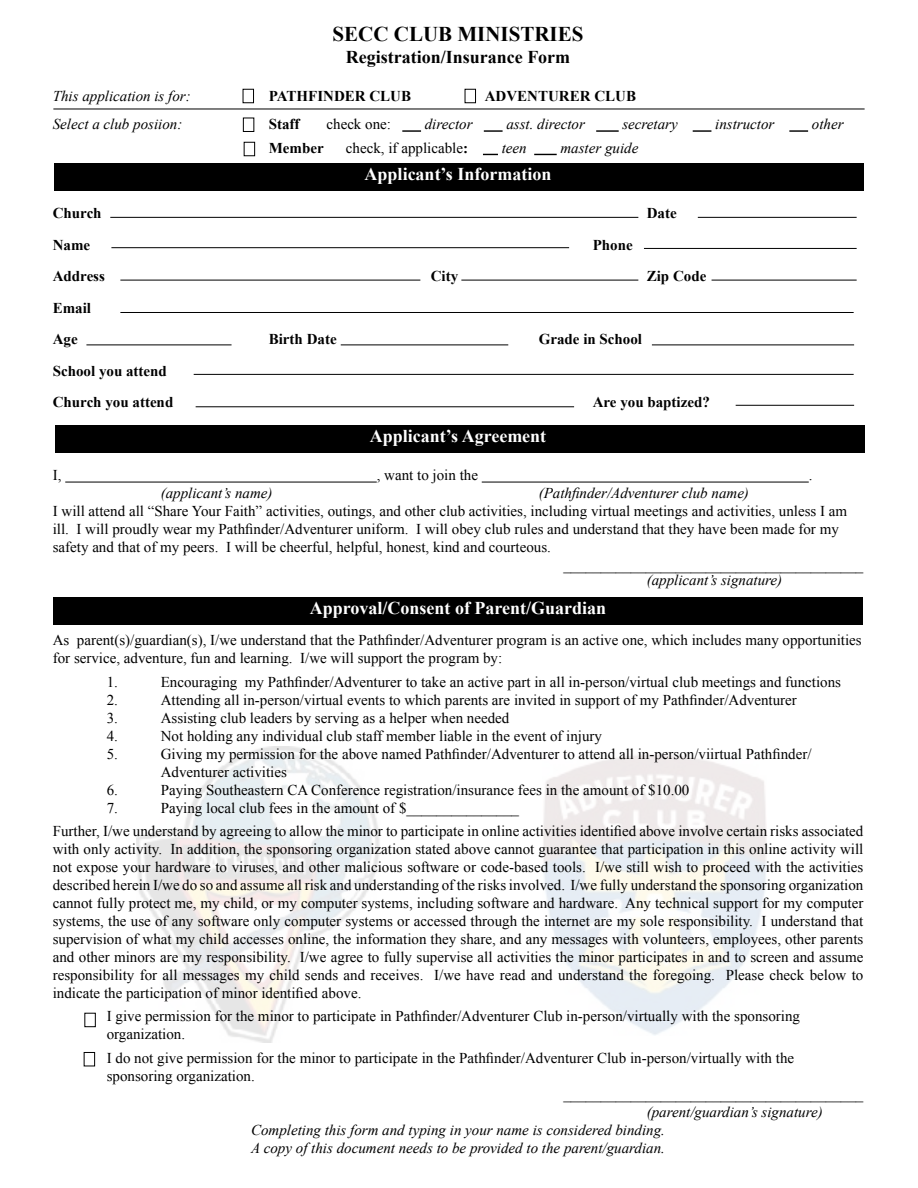
<style>
.page{position:relative;width:918px;height:1188px;background:#fff}
.page>*{position:absolute;margin:0;border:0;box-sizing:border-box;transform-origin:0 0}
.t1{font:700 21px "Times New Roman";color:#000}
.t2{font:700 18px "Times New Roman";color:#fff}
.t3{font:700 18px "Times New Roman";color:#000}
.t4{font:15px/18px "Times New Roman";color:#000}
.t5{font:italic 15px/18px "Times New Roman";color:#000}
.t6{font:700 15px/31.5px "Times New Roman";color:#000}
.s1{font-weight:700}
</style>
<div class="page">
<div style="left:53px;top:597px;width:810px;height:27px;background:#000"></div>
<div style="left:55px;top:425px;width:810px;height:27px;background:#000"></div>
<div style="left:54px;top:163px;width:810px;height:27px;background:#000"></div>
<img style="left:137px;top:746px;width:244px;height:297px">
<div style="left:243px;top:89px;width:11px;height:14px;border:1px solid #000"></div>
<div style="left:465px;top:89px;width:11px;height:14px;border:1px solid #000"></div>
<svg style="left:402px;top:130px;width:19px;height:2px"></svg>
<svg style="left:484px;top:130px;width:19px;height:2px"></svg>
<hr style="left:596px;top:130px;width:23px;height:2px;background:#000">
<svg style="left:693px;top:130px;width:18px;height:2px"></svg>
<svg style="left:789px;top:130px;width:19px;height:2px"></svg>
<svg style="left:483px;top:154px;width:15px;height:1px"></svg>
<svg style="left:534px;top:154px;width:23px;height:1px"></svg>
<hr style="left:65px;top:482px;width:312px;height:1px;background:#000">
<hr style="left:482px;top:482px;width:327px;height:1px;background:#000">
<hr style="left:53px;top:109px;width:812px;height:1px;background:#000">
<div style="left:243px;top:118px;width:11px;height:14px;border:1px solid #000"></div>
<div style="left:244px;top:142px;width:11px;height:14px;border:1px solid #000"></div>
<hr style="left:110px;top:217px;width:528px;height:1px;background:#000">
<hr style="left:698px;top:217px;width:159px;height:1px;background:#000">
<hr style="left:111px;top:247px;width:458px;height:1px;background:#000">
<hr style="left:644px;top:248px;width:213px;height:1px;background:#000">
<hr style="left:120px;top:280px;width:300px;height:1px;background:#000">
<hr style="left:461px;top:280px;width:177px;height:1px;background:#000">
<hr style="left:712px;top:280px;width:145px;height:1px;background:#000">
<hr style="left:120px;top:312px;width:734px;height:1px;background:#000">
<hr style="left:86px;top:345px;width:146px;height:1px;background:#000">
<hr style="left:341px;top:345px;width:167px;height:1px;background:#000">
<hr style="left:652px;top:345px;width:202px;height:1px;background:#000">
<hr style="left:194px;top:374px;width:660px;height:1px;background:#000">
<hr style="left:196px;top:406px;width:378px;height:1px;background:#000">
<hr style="left:736px;top:405px;width:118px;height:1px;background:#000">
<div style="left:84px;top:1013px;width:12px;height:14px;border:1px solid #000"></div>
<div style="left:84px;top:1052px;width:11px;height:14px;border:1px solid #000"></div>
<h1 class="t1" style="left:333px;top:20px;width:252px">SECC CLUB MINISTRIES</h1>
<p class="t3" style="left:346px;top:44px;width:226px">Registration/Insurance Form</p>
<p class="t5" style="left:53px;top:87px;width:139px">This application is for:</p>
<p class="t6" style="left:269px;top:80px;width:144px">PATHFINDER CLUB</p>
<p class="t6" style="left:485px;top:80px;width:153px">ADVENTURER CLUB</p>
<p class="t5" style="left:53px;top:115px;width:131px">Select a club posiion:</p>
<p class="t6" style="left:269px;top:108px;width:32px">Staff</p>
<p class="t4" style="left:327px;top:115px;width:66px">check one:</p>
<p class="t5" style="left:425px;top:115px;width:49px">director</p>
<p class="t5" style="left:506px;top:115px;width:80px">asst. director</p>
<p class="t5" style="left:622px;top:115px;width:57px">secretary</p>
<p class="t5" style="left:715px;top:115px;width:61px">instructor</p>
<p class="t5" style="left:812px;top:115px;width:33px">other</p>
<p class="t6" style="left:269px;top:132px;width:56px">Member</p>
<p class="t4" style="left:346px;top:139px;width:124px">check, if applicable<span class="s1">:</span></p>
<p class="t5" style="left:502px;top:138px;width:26px">teen</p>
<p class="t5" style="left:560px;top:138px;width:79px">master guide</p>
<p class="t2" style="left:365px;top:161px;width:188px">Applicant’s Information</p>
<p class="t6" style="left:53px;top:197px;width:50px">Church</p>
<p class="t6" style="left:647px;top:197px;width:31px">Date</p>
<p class="t6" style="left:53px;top:228px;width:39px">Name</p>
<p class="t6" style="left:593px;top:228px;width:42px">Phone</p>
<p class="t6" style="left:53px;top:260px;width:54px">Address</p>
<p class="t6" style="left:431px;top:260px;width:29px">City</p>
<p class="t6" style="left:647px;top:260px;width:61px">Zip Code</p>
<p class="t6" style="left:53px;top:291px;width:40px">Email<br>Age</p>
<p class="t6" style="left:269px;top:323px;width:69px">Birth Date</p>
<p class="t6" style="left:539px;top:323px;width:105px">Grade in School</p>
<p class="t6" style="left:53px;top:354px;width:122px">School you attend<br>Church you attend</p>
<p class="t2" style="left:370px;top:424px;width:178px">Applicant’s Agreement</p>
<p class="t6" style="left:593px;top:386px;width:119px">Are you baptized?</p>
<p class="t4" style="left:53px;top:466px;width:10px">I,</p>
<p class="t4" style="left:377px;top:466px;width:103px">, want to join the</p>
<p class="t4" style="left:809px;top:466px;width:5px">.</p>
<p class="t5" style="left:161px;top:484px;width:113px">(applicant’s name)</p>
<p class="t5" style="left:539px;top:484px;width:212px">(Pathfinder/Adventurer club name)</p>
<p class="t4" style="left:53px;top:502px;width:796px">I will attend all “Share Your Faith” activities, outings, and other club activities, including virtual meetings and activities, unless I am</p>
<p class="t4" style="left:53px;top:520px;width:788px">ill. I will proudly wear my Pathfinder/Adventurer uniform. I will obey club rules and understand that they have been made for my</p>
<p class="t4" style="left:53px;top:538px;width:500px">safety and that of my peers. I will be cheerful, helpful, honest, kind and courteous.</p>
<p class="t4" style="left:563px;top:556px;width:301px">________________________________________</p>
<p class="t5" style="left:647px;top:570px;width:137px">(applicant’s signature)</p>
<p class="t2" style="left:310px;top:595px;width:298px">Approval/Consent of Parent/Guardian</p>
<p class="t4" style="left:53px;top:631px;width:811px">As parent(s)/guardian(s), I/we understand that the Pathfinder/Adventurer program is an active one, which includes many opportunities for service, adventure, fun and learning. I/we will support the program by:</p>
<p class="t4" style="left:107px;top:672px;width:13px">1.</p>
<p class="t4" style="left:161px;top:672px;width:682px">Encouraging my Pathfinder/Adventurer to take an active part in all in-person/virtual club meetings and functions</p>
<p class="t4" style="left:107px;top:690px;width:13px">2.</p>
<p class="t4" style="left:161px;top:690px;width:638px">Attending all in-person/virtual events to which parents are invited in support of my Pathfinder/Adventurer</p>
<p class="t4" style="left:107px;top:708px;width:13px">3.</p>
<p class="t4" style="left:161px;top:708px;width:350px">Assisting club leaders by serving as a helper when needed</p>
<p class="t4" style="left:107px;top:726px;width:13px">4.</p>
<p class="t4" style="left:161px;top:726px;width:443px">Not holding any individual club staff member liable in the event of injury</p>
<p class="t4" style="left:107px;top:744px;width:13px">5.</p>
<p class="t4" style="left:161px;top:744px;width:652px">Giving my permission for the above named Pathfinder/Adventurer to attend all in-person/viirtual Pathfinder/<br>Adventurer activities</p>
<p class="t4" style="left:107px;top:780px;width:13px">6.</p>
<p class="t4" style="left:161px;top:780px;width:530px">Paying Southeastern CA Conference registration/insurance fees in the amount of $10.00</p>
<p class="t4" style="left:107px;top:798px;width:13px">7.</p>
<p class="t4" style="left:53px;top:796px;width:812px;line-height:23.4px;text-indent:108px">Paying local club fees in the amount of $_______________<br>Further, I/we understand by agreeing to allow the minor to participate in online activities identified above involve certain risks associated</p>
<p class="t4" style="left:53px;top:840px;width:812px;text-align:justify">with only activity. In addition, the sponsoring organization stated above cannot guarantee that participation in this online activity will not expose your hardware to viruses, and other malicious software or code-based tools. I/we still wish to proceed with the activities described herein I/we do so and assume all risk and understanding of the risks involved. I/we fully understand the sponsoring organization cannot fully protect me, my child, or my computer systems, including software and hardware. Any technical support for my computer systems, the use of any software only computer systems or accessed through the internet are my sole responsibility. I understand that supervision of what my child accesses online, the information they share, and any messages with volunteers, employees, other parents and other minors are my responsibility. I/we agree to fully supervise all activities the minor participates in and to screen and assume responsibility for all messages my child sends and receives. I/we have read and understand the foregoing. Please check below to indicate the participation of minor identified above.</p>
<p class="t4" style="left:107px;top:1007px;width:695px">I give permission for the minor to participate in Pathfinder/Adventurer Club in-person/virtually with the sponsoring organization.</p>
<p class="t4" style="left:107px;top:1048px;width:689px">I do not give permission for the minor to participate in the Pathfinder/Adventurer Club in-person/virtually with the</p>
<p class="t4" style="left:107px;top:1066px;width:150px">sponsoring organization.</p>
<p class="t4" style="left:563px;top:1084px;width:301px">________________________________________</p>
<p class="t5" style="left:251px;top:1102px;width:573px;text-indent:396px">(parent/guardian’s signature)<br>Completing this form and typing in your name is considered binding.<br>A copy of this document needs to be provided to the parent/guardian.</p>
</div>
